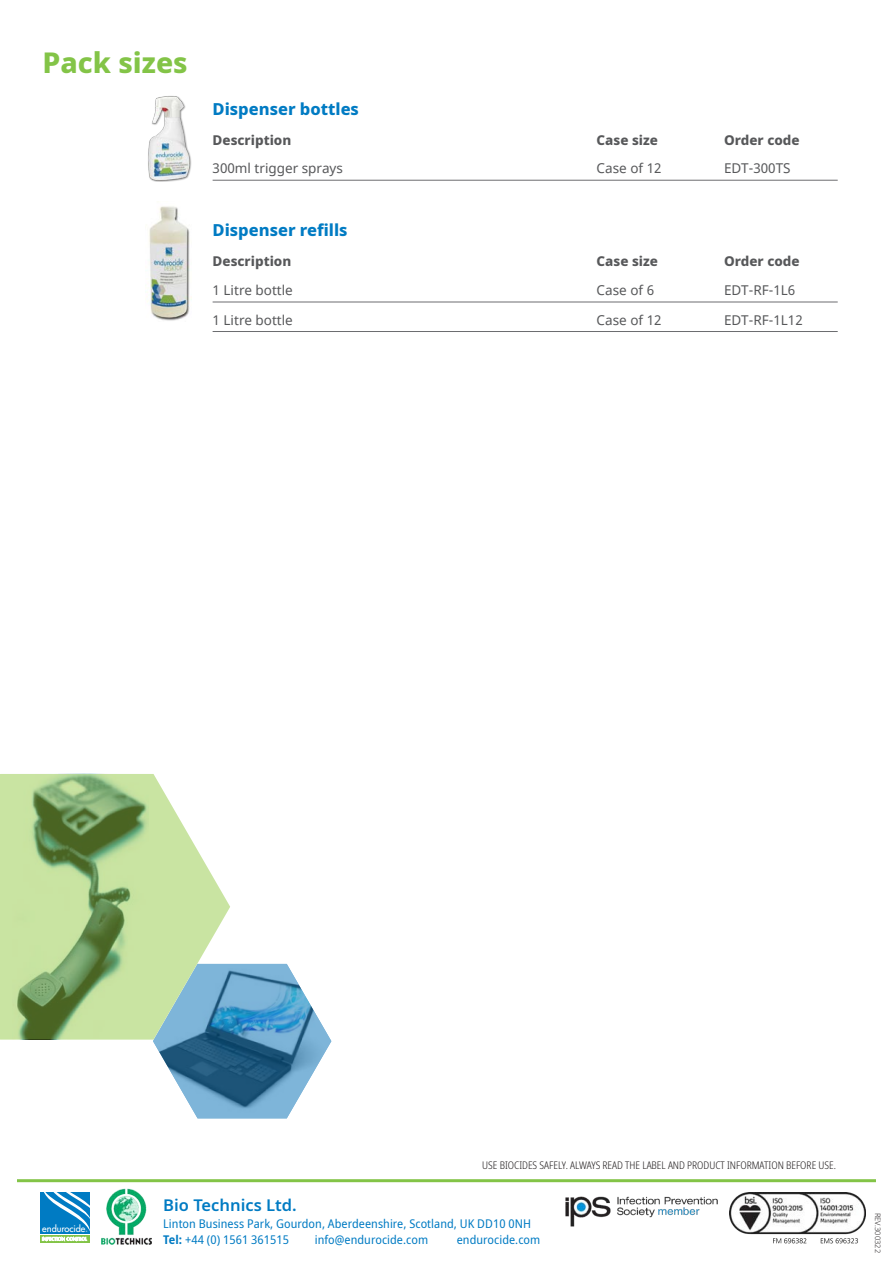
<style>
.page{position:relative;width:893px;height:1263px;background:#fff}
.page>*{position:absolute;margin:0;border:0;box-sizing:border-box;transform-origin:0 0}
.t1{font:800 28.5px "Noto Sans";color:#83c447}
.t2{font:800 16.5px "Noto Sans";color:#007bc3}
.t3{font:600 16.5px "Noto Sans";color:#007bc3}
.t4{font:13.5px "Noto Sans";color:#57585a}
.t5{font:800 13.5px "Noto Sans";color:#57585a}
.t6{font:semi-condensed 12px "Noto Sans";letter-spacing:.005em;color:#007bc3}
.t7{font:300 condensed 10.5px "Noto Sans";color:#231f20}
.t8{font:500 9.3px "Futura";color:#fff}
.t9{font:300 7.5px "Noto Sans";color:#231f20}
.t10{font:500 4.35px "Futura";color:#fff;scale:.95 1}
.t11{font:800 1.95px "Futura BT";color:#fff}
.s1{font-weight:700}
</style>
<div class="page">
<hr style="left:213px;top:180px;width:625px;height:1px;background:#6c6d70">
<hr style="left:213px;top:302px;width:625px;height:1px;background:#6c6d70">
<hr style="left:213px;top:331px;width:625px;height:1px;background:#6c6d70">
<img style="left:730px;top:1192px;width:136px;height:52px">
<img style="left:101px;top:1188px;width:51px;height:57px">
<div style="left:38px;top:1190px;width:54px;height:54px;background:linear-gradient(to right,#fff,#fff)"></div>
<div style="left:40px;top:1235px;width:49px;height:8px;background:#83c447"></div>
<svg style="left:40px;top:1192px;width:49px;height:42px;background:#288fcc"></svg>
<img style="left:565px;top:1196px;width:153px;height:31px">
<hr style="left:17px;top:1179px;width:859px;height:3px;background:#83c447">
<img style="left:153px;top:964px;width:178px;height:154px">
<svg style="left:0;top:774px;width:230px;height:265px;background:#adcb97"></svg>
<img style="left:148px;top:96px;width:43px;height:85px">
<img style="left:147px;top:206px;width:43px;height:115px">
<p class="t1" style="left:43px;top:42px;width:147px">Pack sizes</p>
<p class="t2" style="left:213px;top:97px;width:148px">Dispenser bottles</p>
<p class="t5" style="left:213px;top:130px;width:80px">Description</p>
<p class="t5" style="left:597px;top:130px;width:63px">Case size</p>
<p class="t5" style="left:724px;top:130px;width:77px">Order code</p>
<p class="t4" style="left:213px;top:159px;width:132px">300ml trigger sprays</p>
<p class="t4" style="left:597px;top:159px;width:66px">Case of 12</p>
<p class="t4" style="left:724px;top:159px;width:68px">EDT-300TS</p>
<p class="t2" style="left:213px;top:218px;width:136px">Dispenser refills</p>
<p class="t5" style="left:213px;top:251px;width:80px">Description</p>
<p class="t5" style="left:597px;top:251px;width:63px">Case size</p>
<p class="t5" style="left:724px;top:251px;width:77px">Order code</p>
<p class="t4" style="left:213px;top:281px;width:82px">1 Litre bottle</p>
<p class="t4" style="left:597px;top:281px;width:59px">Case of 6</p>
<p class="t4" style="left:724px;top:281px;width:73px">EDT-RF-1L6</p>
<p class="t4" style="left:213px;top:311px;width:82px">1 Litre bottle</p>
<p class="t4" style="left:597px;top:311px;width:66px">Case of 12</p>
<p class="t4" style="left:724px;top:311px;width:80px">EDT-RF-1L12</p>
<p class="t8" style="left:42px;top:1222px;width:45px">endurocide</p>
<p class="t11" style="left:86px;top:1230px;width:3px">®</p>
<p class="t7" style="left:482px;top:1157px;width:355px">USE BIOCIDES SAFELY. ALWAYS READ THE LABEL AND PRODUCT INFORMATION BEFORE USE.</p>
<p class="t3" style="left:163px;top:1193px;width:135px">Bio Technics Ltd.</p>
<p class="t6" style="left:163px;top:1215px;width:369px">Linton Business Park, Gourdon, Aberdeenshire, Scotland, UK DD10 0NH</p>
<p class="t10" style="left:42px;top:1236px;width:49px">INFECTION CONTROL</p>
<p class="t6" style="left:163px;top:1231px;width:127px"><span class="s1">Tel:</span> +44 (0) 1561 361515</p>
<p class="t6" style="left:315px;top:1231px;width:115px">info@endurocide.com</p>
<p class="t6" style="left:457px;top:1231px;width:85px">endurocide.com</p>
<p class="t9" style="left:883px;top:1213px;width:42px;rotate:90deg">REV.300322</p>
</div>
